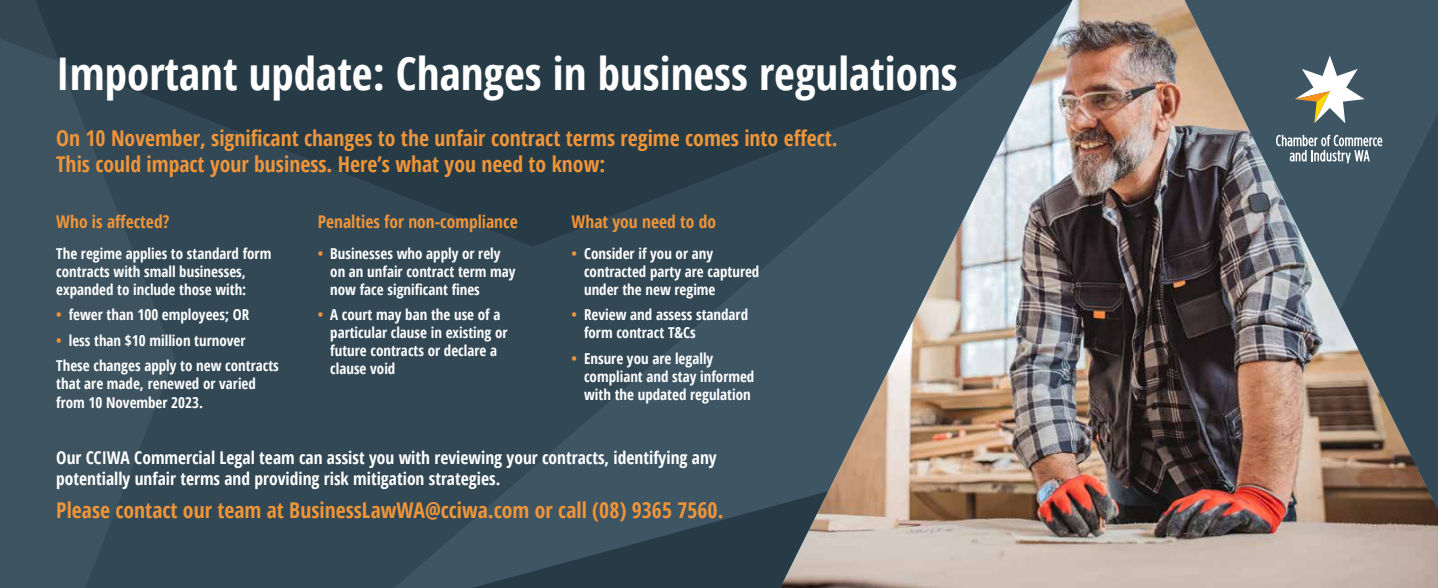
<style>
.page{position:relative;width:1438px;height:588px;background:#324855}
.page>*{position:absolute;margin:0;border:0;box-sizing:border-box;transform-origin:0 0}
.t1{font:700 condensed 45px "Open Sans";color:#fff}
.t2{font:700 condensed 21.75px/26px "Open Sans";color:#ee953a}
.t3{font:700 condensed 17.5px/21px "Open Sans";color:#fff}
.t4{font:700 condensed 17.5px "Open Sans";color:#ee953a}
.t5{font:700 condensed 15px/18px "Open Sans";color:#fff}
.s1{color:#ee953a}
</style>
<div class="page">
<svg style="left:175px;top:0;width:184px;height:178px;fill:#273b47"></svg>
<svg style="left:0;top:0;width:175px;height:588px;fill:#3d535f"></svg>
<svg style="left:359px;top:0;width:421px;height:489px"></svg>
<svg style="left:395px;top:489px;width:385px;height:99px;fill:#3e5564"></svg>
<img style="left:780px;top:0;width:658px;height:587px">
<h1 class="t1" style="left:56px;top:42px;width:903px">Important update: Changes in business regulations</h1>
<h2 class="t2" style="left:56px;top:125px;width:783px">On 10 November, significant changes to the unfair contract terms regime comes into effect.<br>This could impact your business. Here’s what you need to know:</h2>
<p class="t4" style="left:56px;top:210px;width:115px">Who is affected?</p>
<p class="t5" style="left:56px;top:244px;width:216px">The regime applies to standard form contracts with small businesses, expanded to include those with:</p>
<p class="t5" style="left:56px;top:305px;width:194px"><span class="s1">•</span> fewer than 100 employees; OR</p>
<p class="t5" style="left:56px;top:327px;width:224px;line-height:25.5px"><span class="s1">•</span> less than $10 million turnover<br>These changes apply to new contracts</p>
<p class="t5" style="left:56px;top:374px;width:201px">that are made, renewed or varied from 10 November 2023.</p>
<p class="t4" style="left:318px;top:210px;width:201px">Penalties for non-compliance</p>
<p class="t5" style="left:330px;top:244px;width:187px;text-indent:-12px"><span class="s1">•</span> Businesses who apply or rely on an unfair contract term may now face significant fines</p>
<p class="t5" style="left:330px;top:305px;width:179px;text-indent:-12px"><span class="s1">•</span> A court may ban the use of a particular clause in existing or future contracts or declare a clause void</p>
<p class="t4" style="left:571px;top:210px;width:146px">What you need to do</p>
<p class="t5" style="left:584px;top:244px;width:177px;text-indent:-12px"><span class="s1">•</span> Consider if you or any contracted party are captured under the new regime</p>
<p class="t5" style="left:584px;top:305px;width:165px;text-indent:-12px"><span class="s1">•</span> Review and assess standard form contract T&amp;Cs</p>
<p class="t5" style="left:584px;top:349px;width:172px;text-indent:-12px"><span class="s1">•</span> Ensure you are legally compliant and stay informed with the updated regulation</p>
<p class="t3" style="left:56px;top:446px;width:662px">Our CCIWA Commercial Legal team can assist you with reviewing your contracts, identifying any potentially unfair terms and providing risk mitigation strategies.</p>
<h2 class="t2" style="left:56px;top:496px;width:669px">Please contact our team at BusinessLawWA@cciwa.com or call (08) 9365 7560.</h2>
</div>
